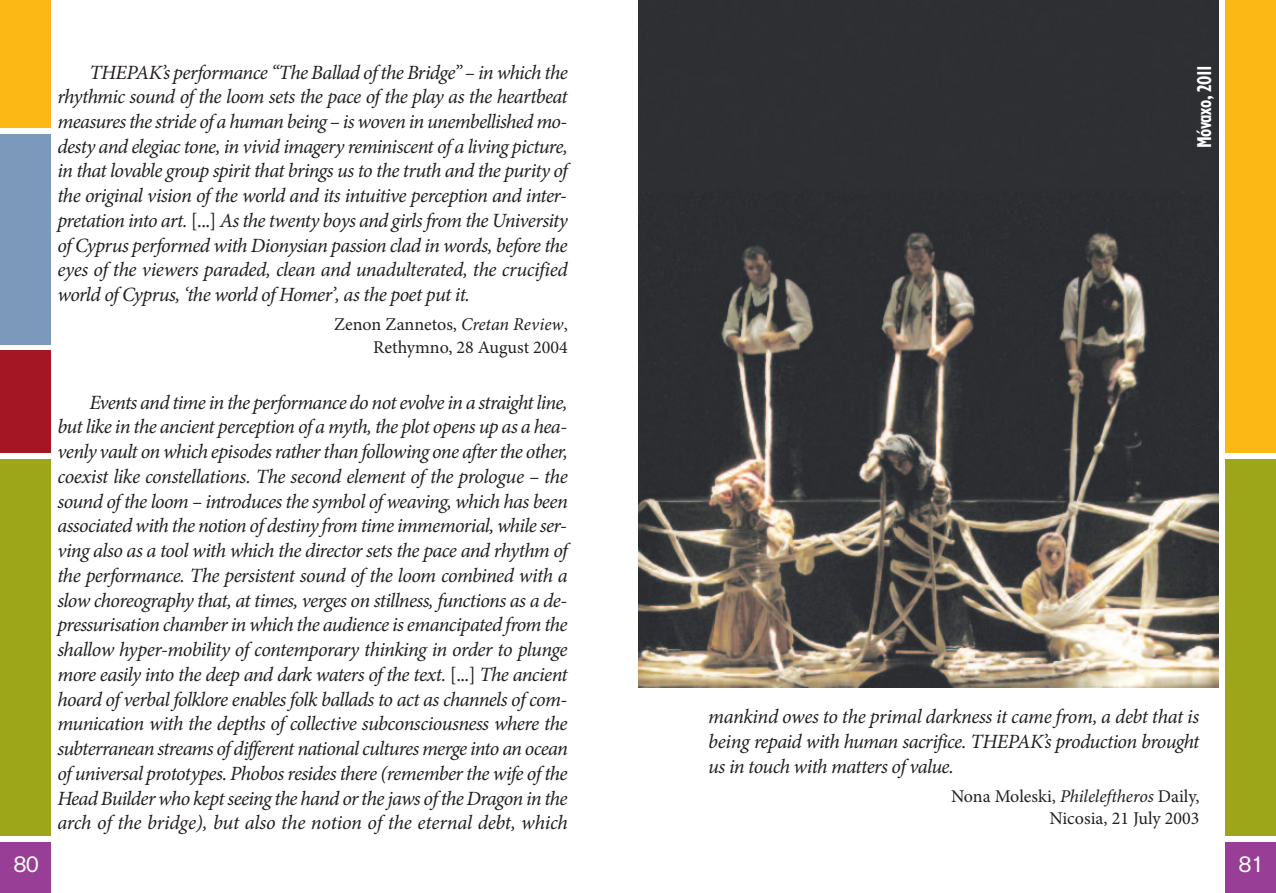
<style>
.page{position:relative;width:1276px;height:893px;background:#fff}
.page>*{position:absolute;margin:0;border:0;box-sizing:border-box;transform-origin:0 0}
.t1{font:22.5px "PF Akzidenz";color:#fff}
.t2{font:italic 20.25px/24.8px "Minion Pro";letter-spacing:-.025em;color:#231f20;text-align:justify}
.t3{font:700 20.25px "CF Jeckyl Con";letter-spacing:-.03em;color:#fff;scale:.95 1}
.t4{font:18px/22.5px "Minion Pro";color:#231f20;text-align:right}
.s1{font-style:normal}
.s2{font-style:italic}
</style>
<div class="page">
<img style="left:638px;top:0;width:580px;height:688px">
<div style="left:1225px;top:0;width:51px;height:453px;background:#fcb814"></div>
<div style="left:1225px;top:459px;width:51px;height:377px;background:#9da618"></div>
<div style="left:1225px;top:842px;width:51px;height:51px;background:#983e97"></div>
<div style="left:0;top:0;width:51px;height:128px;background:#fcb814"></div>
<div style="left:0;top:134px;width:51px;height:210px;background:#7c98bb"></div>
<div style="left:0;top:351px;width:51px;height:102px;background:#a51624"></div>
<div style="left:0;top:459px;width:51px;height:377px;background:#9da618"></div>
<div style="left:0;top:842px;width:51px;height:51px;background:#983e97"></div>
<p class="t1" style="left:14px;top:852px;width:27px">80</p>
<p class="t2" style="left:57px;top:61px;width:512px;text-indent:32px">THEPAK’s performance “The Ballad of the Bridge” – in which the rhythmic sound of the loom sets the pace of the play as the heartbeat measures the stride of a human being – is woven in unembellished mo&shy;desty and elegiac tone, in vivid imagery reminiscent of a living picture, in that lovable group spirit that brings us to the truth and the purity of the original vision of the world and its intuitive perception and inter&shy;pretation into art. <span class="s1">[...]</span> As the twenty boys and girls from the University of Cyprus performed with Dionysian passion clad in words, before the eyes of the viewers paraded, clean and unadulterated, the crucified world of Cyprus, ‘the world of Homer’, as the poet put it.</p>
<p class="t4" style="left:334px;top:315px;width:235px">Zenon Zannetos, <span class="s2">Cretan Review</span>, rethymno, 28 august 2004</p>
<p class="t2" style="left:57px;top:391px;width:512px;text-indent:32px">Events and time in the performance do not evolve in a straight line, but like in the ancient perception of a myth, the plot opens up as a hea&shy;venly vault on which episodes rather than following one after the other, coexist like constellations. The second element of the prologue – the sound of the loom – introduces the symbol of weaving, which has been associated with the notion of destiny from time immemorial, while ser&shy;ving also as a tool with which the director sets the pace and rhythm of the performance. The persistent sound of the loom combined with a slow choreography that, at times, verges on stillness, functions as a de&shy;pressurisation chamber in which the audience is emancipated from the shallow hyper-mobility of contemporary thinking in order to plunge more easily into the deep and dark waters of the text. <span class="s1">[...]</span> The ancient hoard of verbal folklore enables folk ballads to act as channels of com&shy;munication with the depths of collective subconsciousness where the subterranean streams of different national cultures merge into an ocean of universal prototypes. Phobos resides there (remember the wife of the Head Builder who kept seeing the hand or the jaws of the Dragon in the arch of the bridge), but also the notion of the eternal debt, which</p>
<p class="t3" style="left:1193px;top:148px;width:88px;rotate:-90deg">Μόναχο, 2011</p>
<p class="t2" style="left:708px;top:706px;width:493px">mankind owes to the primal darkness it came from, a debt that is being repaid with human sacrifice. THEPAK’s production brought us in touch with matters of value.</p>
<p class="t4" style="left:951px;top:786px;width:250px">nona Moleski, <span class="s2">Phileleftheros</span> Daily, nicosia, 21 July 2003</p>
<p class="t1" style="left:1238px;top:852px;width:27px">81</p>
</div>
